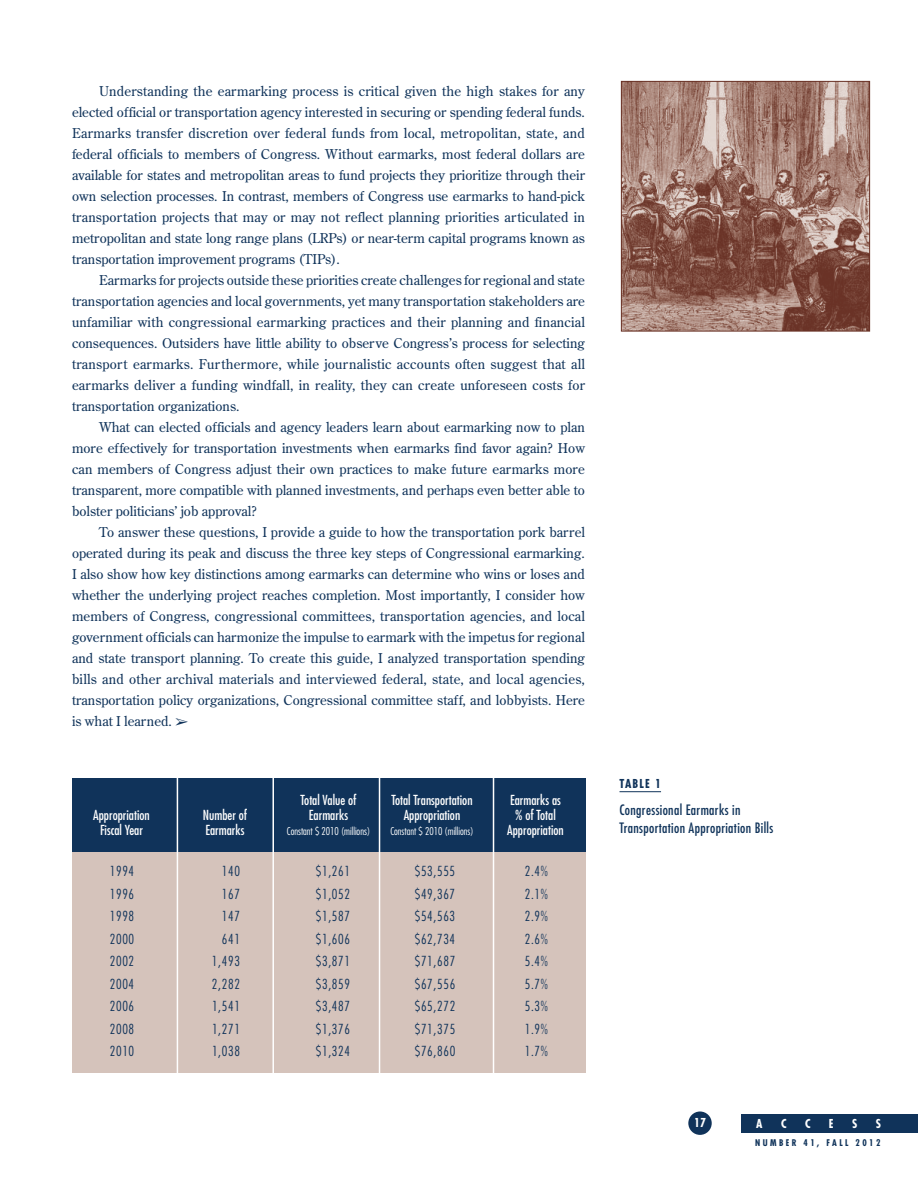
<style>
.page{position:relative;width:918px;height:1188px;background:#fff}
.page>*{position:absolute;margin:0;border:0;box-sizing:border-box;transform-origin:0 0}
.t1{font:condensed 13.95px/18px "Futura";letter-spacing:.025em;color:#10335a}
.t2{font:13.5px/21px "Century Old Style";color:#10335a;text-align:justify}
.t3{font:300 condensed 13.5px "Futura";letter-spacing:.05em;color:#10335a}
.t4{font:condensed 13.5px/15px "Futura";color:#fff;text-align:center}
.t5{font:700 condensed 12px "Futura";color:#fff}
.t6{font:700 condensed 12px "Futura";letter-spacing:.1em;color:#10335a}
.t7{font:300 condensed 10.5px "Futura";color:#fff}
.t8{font:700 condensed 9px "Futura";letter-spacing:.27em;color:#10335a}
</style>
<div class="page">
<div style="left:688px;top:1112px;width:24px;height:23px;background:#10335a;border-radius:50%"></div>
<div style="left:741px;top:1114px;width:177px;height:19px;background:#10335a"></div>
<div style="left:72px;top:852px;width:513px;height:221px;background:#d5c3bb"></div>
<div style="left:72px;top:779px;width:513px;height:73px;background:#10335a"></div>
<hr style="left:620px;top:791px;width:41px;height:1px;background:#10335a">
<hr style="left:177px;top:778px;width:1px;height:319px;background:#fff">
<hr style="left:272px;top:778px;width:2px;height:319px;background:#fff">
<hr style="left:379px;top:778px;width:1px;height:319px;background:#fff">
<hr style="left:493px;top:778px;width:1px;height:319px;background:#fff">
<img style="left:623px;top:83px;width:245px;height:247px">
<div style="left:621px;top:81px;width:249px;height:251px;border:1px solid #6a3226"></div>
<p class="t2" style="left:72px;top:82px;width:515px;text-indent:27px">Understanding the earmarking process is critical given the high stakes for any elected official or transportation agency interested in securing or spending federal funds.<br>Earmarks transfer discretion over federal funds from local, metropolitan, state, and federal officials to members of Congress. Without earmarks, most federal dollars are available for states and metropolitan areas to fund projects they prioritize through their own selection processes. In contrast, members of Congress use earmarks to hand-pick transportation projects that may or may not reflect planning priorities articulated in metropolitan and state long range plans (LRPs) or near-term capital programs known as transportation improvement programs (TIPs).</p>
<p class="t2" style="left:72px;top:271px;width:515px;text-indent:27px">Earmarks for projects outside these priorities create challenges for regional and state transportation agencies and local governments, yet many transportation stakeholders are unfamiliar with congressional earmarking practices and their planning and financial consequences. Outsiders have little ability to observe Congress’s process for selecting transport earmarks. Furthermore, while journalistic accounts often suggest that all earmarks deliver a funding windfall, in reality, they can create unforeseen costs for transportation organizations.</p>
<p class="t2" style="left:72px;top:418px;width:515px;text-indent:27px">What can elected officials and agency leaders learn about earmarking now to plan more effectively for transportation investments when earmarks find favor again? How can members of Congress adjust their own practices to make future earmarks more transparent, more compatible with planned investments, and perhaps even better able to bolster politicians’ job approval?</p>
<p class="t2" style="left:72px;top:523px;width:515px;text-indent:27px">To answer these questions, I provide a guide to how the transportation pork barrel operated during its peak and discuss the three key steps of Congressional earmarking.<br>I also show how key distinctions among earmarks can determine who wins or loses and whether the underlying project reaches completion. Most importantly, I consider how members of Congress, congressional committees, transportation agencies, and local government officials can harmonize the impulse to earmark with the impetus for regional and state transport planning. To create this guide, I analyzed transportation spending bills and other archival materials and interviewed federal, state, and local agencies, transportation policy organizations, Congressional committee staff, and lobbyists. Here is what I learned. ➢</p>
<p class="t4" style="left:93px;top:809px;width:58px">Appropriation<br>Fiscal Year</p>
<p class="t4" style="left:203px;top:809px;width:46px;text-align:left">Number of<br>Earmarks</p>
<p class="t4" style="left:301px;top:794px;width:57px">Total Value of<br>Earmarks</p>
<p class="t7" style="left:287px;top:827px;width:85px">Constant $ 2010 (millions)</p>
<p class="t4" style="left:391px;top:794px;width:83px">Total Transportation<br>Appropriation</p>
<p class="t7" style="left:390px;top:827px;width:85px">Constant $ 2010 (millions)</p>
<p class="t4" style="left:507px;top:794px;width:58px">Earmarks as % of Total<br>Appropriation</p>
<p class="t3" style="left:110px;top:866px;width:26px">1994</p>
<p class="t3" style="left:222px;top:866px;width:20px">140</p>
<p class="t3" style="left:316px;top:866px;width:36px">$1,261</p>
<p class="t3" style="left:415px;top:866px;width:42px">$53,555</p>
<p class="t3" style="left:525px;top:866px;width:25px">2.4%</p>
<p class="t3" style="left:110px;top:888px;width:26px">1996</p>
<p class="t3" style="left:222px;top:888px;width:20px">167</p>
<p class="t3" style="left:316px;top:888px;width:36px">$1,052</p>
<p class="t3" style="left:415px;top:888px;width:42px">$49,367</p>
<p class="t3" style="left:525px;top:888px;width:25px">2.1%</p>
<p class="t3" style="left:110px;top:911px;width:26px">1998</p>
<p class="t3" style="left:222px;top:911px;width:20px">147</p>
<p class="t3" style="left:316px;top:911px;width:36px">$1,587</p>
<p class="t3" style="left:415px;top:911px;width:42px">$54,563</p>
<p class="t3" style="left:525px;top:911px;width:25px">2.9%</p>
<p class="t3" style="left:110px;top:933px;width:26px">2000</p>
<p class="t3" style="left:222px;top:933px;width:20px">641</p>
<p class="t3" style="left:316px;top:933px;width:36px">$1,606</p>
<p class="t3" style="left:415px;top:933px;width:42px">$62,734</p>
<p class="t3" style="left:525px;top:933px;width:25px">2.6%</p>
<p class="t3" style="left:110px;top:956px;width:26px">2002</p>
<p class="t3" style="left:212px;top:956px;width:29px">1,493</p>
<p class="t3" style="left:316px;top:956px;width:36px">$3,871</p>
<p class="t3" style="left:415px;top:956px;width:42px">$71,687</p>
<p class="t3" style="left:525px;top:956px;width:25px">5.4%</p>
<p class="t3" style="left:110px;top:978px;width:26px">2004</p>
<p class="t3" style="left:212px;top:978px;width:29px">2,282</p>
<p class="t3" style="left:316px;top:978px;width:36px">$3,859</p>
<p class="t3" style="left:415px;top:978px;width:42px">$67,556</p>
<p class="t3" style="left:525px;top:978px;width:25px">5.7%</p>
<p class="t3" style="left:110px;top:1001px;width:26px">2006</p>
<p class="t3" style="left:212px;top:1001px;width:29px">1,541</p>
<p class="t3" style="left:316px;top:1001px;width:36px">$3,487</p>
<p class="t3" style="left:415px;top:1001px;width:42px">$65,272</p>
<p class="t3" style="left:525px;top:1001px;width:25px">5.3%</p>
<p class="t3" style="left:110px;top:1023px;width:26px">2008</p>
<p class="t3" style="left:212px;top:1023px;width:29px">1,271</p>
<p class="t3" style="left:316px;top:1023px;width:36px">$1,376</p>
<p class="t3" style="left:415px;top:1023px;width:42px">$71,375</p>
<p class="t3" style="left:525px;top:1023px;width:25px">1.9%</p>
<p class="t3" style="left:110px;top:1046px;width:26px">2010</p>
<p class="t3" style="left:212px;top:1046px;width:29px">1,038</p>
<p class="t3" style="left:316px;top:1046px;width:36px">$1,324</p>
<p class="t3" style="left:415px;top:1046px;width:42px">$76,860</p>
<p class="t3" style="left:525px;top:1046px;width:25px">1.7%</p>
<p class="t6" style="left:620px;top:778px;width:43px">TABLE 1</p>
<p class="t1" style="left:620px;top:802px;width:155px">Congressional Earmarks in<br>Transportation Appropriation Bills</p>
<p class="t5" style="left:694px;top:1117px;width:13px">17</p>
<p class="t5" style="left:756px;top:1119px;width:8px">A</p>
<p class="t5" style="left:781px;top:1119px;width:7px">C</p>
<p class="t5" style="left:805px;top:1119px;width:7px">C</p>
<p class="t5" style="left:829px;top:1119px;width:6px">E</p>
<p class="t5" style="left:852px;top:1119px;width:7px">S</p>
<p class="t5" style="left:876px;top:1119px;width:7px">S</p>
<p class="t8" style="left:755px;top:1139px;width:127px">NUMBER 41, FALL 2012</p>
</div>
